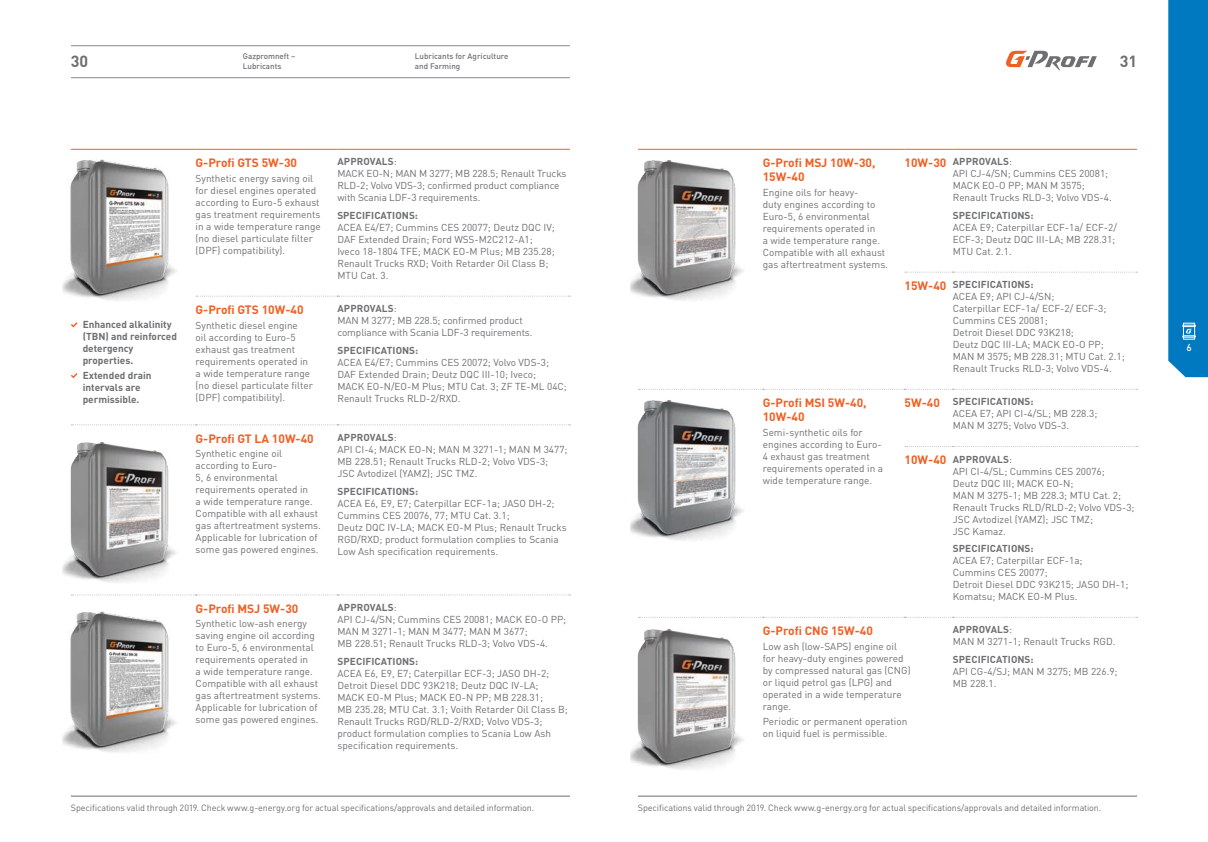
<style>
.page{position:relative;width:1208px;height:842px;background:#fff}
.page>*{position:absolute;margin:0;border:0;box-sizing:border-box;transform-origin:0 0}
.t1{font:700 16px "DIN Pro";color:#6d6f71}
.t2{font:700 12px/14.4px "DIN Pro";color:#f15f22}
.t3{font:10px/12px "DIN Pro";color:#6d6f71}
.t4{font:700 10px/12px "DIN Pro";color:#6d6f71}
.t5{font:500 10px "DIN Pro";color:#fff}
.t6{font:9px "DIN Pro";letter-spacing:-.015em;color:#6d6f71}
.t7{font:500 8px/9.6px "DIN Pro";color:#6d6f71}
.s1{font-weight:700}
.s2{font-weight:700;font-size:12px;color:#f15f22}
</style>
<div class="page">
<hr style="left:71px;top:796px;width:499px;height:1px;background:#6d6f71">
<hr style="left:638px;top:796px;width:499px;height:1px;background:#6d6f71">
<svg style="left:196px;top:296px;width:374px;height:1px"></svg>
<hr style="left:71px;top:149px;width:125px;height:1px;background:#f15f22">
<hr style="left:196px;top:149px;width:141px;height:1px;background:#f15f22">
<hr style="left:337px;top:149px;width:233px;height:1px;background:#f15f22">
<svg style="left:71px;top:424px;width:499px;height:1px"></svg>
<svg style="left:71px;top:594px;width:499px;height:1px"></svg>
<svg style="left:71px;top:322px;width:7px;height:5px"></svg>
<svg style="left:71px;top:373px;width:7px;height:5px"></svg>
<img style="left:63px;top:159px;width:114px;height:142px">
<img style="left:63px;top:442px;width:114px;height:141px">
<img style="left:63px;top:611px;width:114px;height:142px">
<img style="left:630px;top:160px;width:114px;height:141px">
<img style="left:630px;top:400px;width:114px;height:141px">
<img style="left:630px;top:629px;width:114px;height:141px">
<svg style="left:638px;top:389px;width:499px;height:1px"></svg>
<svg style="left:905px;top:446px;width:232px;height:1px"></svg>
<svg style="left:905px;top:272px;width:232px;height:1px"></svg>
<svg style="left:638px;top:617px;width:499px;height:1px"></svg>
<hr style="left:638px;top:149px;width:125px;height:1px;background:#f15f22">
<hr style="left:763px;top:149px;width:141px;height:1px;background:#f15f22">
<hr style="left:904px;top:149px;width:48px;height:1px;background:#f15f22">
<hr style="left:952px;top:149px;width:185px;height:1px;background:#f15f22">
<svg style="left:1006px;top:51px;width:90px;height:19px"></svg>
<div style="left:1168px;top:0;width:40px;height:377px;background:#0079c1"></div>
<hr style="left:71px;top:45px;width:499px;height:1px;background:#888a8d">
<hr style="left:71px;top:77px;width:499px;height:1px;background:#888a8d">
<p class="t7" style="left:243px;top:51px;width:54px">Gazpromneft –</p>
<p class="t7" style="left:415px;top:51px;width:95px">Lubricants for Agriculture and Farming</p>
<h1 class="t1" style="left:71px;top:50px;width:19px">30</h1>
<p class="t7" style="left:243px;top:61px;width:40px">Lubricants</p>
<h1 class="t1" style="left:1119px;top:50px;width:19px">31</h1>
<p class="t4" style="left:83px;top:318px;width:96px">Enhanced alkalinity (TBN) and reinforced detergency properties.</p>
<p class="t4" style="left:83px;top:369px;width:70px">Extended drain intervals are permissible.</p>
<p class="t2" style="left:196px;top:155px;width:103px">G-Profi GTS 5W-30</p>
<p class="t3" style="left:196px;top:172px;width:127px">Synthetic energy saving oil for diesel engines operated according to Euro-5 exhaust gas treatment requirements in a wide temperature range (no diesel particulate filter (DPF) compatibility).</p>
<p class="t2" style="left:196px;top:302px;width:109px">G-Profi GTS 10W-40</p>
<p class="t3" style="left:196px;top:319px;width:119px">Synthetic diesel engine<br>oil according to Euro-5 exhaust gas treatment requirements operated in a wide temperature range (no diesel particulate filter (DPF) compatibility).</p>
<p class="t2" style="left:196px;top:430px;width:120px">G-Profi GT LA 10W-40</p>
<p class="t3" style="left:196px;top:447px;width:127px">Synthetic engine oil according to Euro-<br>5, 6 environmental requirements operated in<br>a wide temperature range.<br>Compatible with all exhaust gas aftertreatment systems.<br>Applicable for lubrication of some gas powered engines.</p>
<p class="t3" style="left:337px;top:155px;width:231px"><span class="s1">APPROVALS</span>:<br>MACK EO-N; MAN M 3277; MB 228.5; Renault Trucks RLD-2; Volvo VDS-3; confirmed product compliance with Scania LDF-3 requirements.</p>
<p class="t4" style="left:337px;top:209px;width:82px">SPECIFICATIONS:</p>
<p class="t3" style="left:337px;top:221px;width:219px">ACEA E4/E7; Cummins CES 20077; Deutz DQC IV; DAF Extended Drain; Ford WSS-M2C212-A1; Iveco 18-1804 TFE; MACK EO-M Plus; MB 235.28; Renault Trucks RXD; Voith Retarder Oil Class B; MTU Cat. 3.</p>
<p class="t3" style="left:337px;top:302px;width:196px"><span class="s1">APPROVALS</span>:<br>MAN M 3277; MB 228.5; confirmed product compliance with Scania LDF-3 requirements.</p>
<p class="t4" style="left:337px;top:344px;width:82px">SPECIFICATIONS:</p>
<p class="t3" style="left:337px;top:356px;width:231px">ACEA E4/E7; Cummins CES 20072; Volvo VDS-3; DAF Extended Drain; Deutz DQC III-10; Iveco;<br>MACK EO-N/EO-M Plus; MTU Cat. 3; ZF TE-ML 04C; Renault Trucks RLD-2/RXD.</p>
<p class="t3" style="left:337px;top:431px;width:232px"><span class="s1">APPROVALS</span>:<br>API CI-4; MACK EO-N; MAN M 3271-1; MAN M 3477; MB 228.51; Renault Trucks RLD-2; Volvo VDS-3; JSC Avtodizel (YAMZ); JSC TMZ.</p>
<p class="t4" style="left:337px;top:485px;width:82px">SPECIFICATIONS:</p>
<p class="t3" style="left:337px;top:497px;width:231px">ACEA E6, E9, E7; Caterpillar ECF-1a; JASO DH-2; Cummins CES 20076, 77; MTU Cat. 3.1;<br>Deutz DQC IV-LA; MACK EO-M Plus; Renault Trucks RGD/RXD; product formulation complies to Scania Low Ash specification requirements.</p>
<p class="t2" style="left:196px;top:601px;width:104px">G-Profi MSJ 5W-30</p>
<p class="t3" style="left:196px;top:617px;width:127px">Synthetic low-ash energy saving engine oil according to Euro-5, 6 environmental requirements operated in<br>a wide temperature range.<br>Compatible with all exhaust gas aftertreatment systems.<br>Applicable for lubrication of some gas powered engines.</p>
<p class="t3" style="left:337px;top:601px;width:230px"><span class="s1">APPROVALS</span>:<br>API CJ-4/SN; Cummins CES 20081; MACK EO-O PP; MAN M 3271-1; MAN M 3477; MAN M 3677;<br>MB 228.51; Renault Trucks RLD-3; Volvo VDS-4.</p>
<p class="t4" style="left:337px;top:655px;width:82px">SPECIFICATIONS:</p>
<p class="t3" style="left:337px;top:667px;width:232px">ACEA E6, E9, E7; Caterpillar ECF-3; JASO DH-2; Detroit Diesel DDC 93K218; Deutz DQC IV-LA; MACK EO-M Plus; MACK EO-N PP; MB 228.31;<br>MB 235.28; MTU Cat. 3.1; Voith Retarder Oil Class B; Renault Trucks RGD/RLD-2/RXD; Volvo VDS-3; product formulation complies to Scania Low Ash specification requirements.</p>
<p class="t6" style="left:71px;top:802px;width:465px">Specifications valid through 2019. Check www.g-energy.org for actual specifications/approvals and detailed information.</p>
<p class="t2" style="left:763px;top:155px;width:114px">G-Profi MSJ 10W-30,<br>15W-40</p>
<p class="t3" style="left:763px;top:186px;width:127px">Engine oils for heavy-<br>duty engines according to<br>Euro-5, 6 environmental requirements operated in<br>a wide temperature range.<br>Compatible with all exhaust gas aftertreatment systems.</p>
<p class="t2" style="left:763px;top:395px;width:105px">G-Profi MSI 5W-40,<br>10W-40</p>
<p class="t3" style="left:763px;top:426px;width:122px">Semi-synthetic oils for engines according to Euro-<br>4 exhaust gas treatment requirements operated in a wide temperature range.</p>
<p class="t3" style="left:952px;top:155px;width:160px;text-indent:-48px"><span class="s2">10W-30</span> <span class="s1">APPROVALS</span>:<br>API CJ-4/SN; Cummins CES 20081;<br>MACK EO-O PP; MAN M 3575;<br>Renault Trucks RLD-3; Volvo VDS-4.</p>
<p class="t4" style="left:952px;top:209px;width:82px">SPECIFICATIONS:</p>
<p class="t3" style="left:952px;top:221px;width:166px">ACEA E9; Caterpillar ECF-1a/ ECF-2/<br>ECF-3; Deutz DQC III-LA; MB 228.31;<br>MTU Cat. 2.1.</p>
<p class="t3" style="left:952px;top:278px;width:173px;text-indent:-48px"><span class="s2">15W-40</span> <span class="s1">SPECIFICATIONS:<br></span>ACEA E9; API CJ-4/SN;<br>Caterpillar ECF-1a/ ECF-2/ ECF-3;<br>Cummins CES 20081;<br>Detroit Diesel DDC 93K218;<br>Deutz DQC III-LA; MACK EO-O PP;<br>MAN M 3575; MB 228.31; MTU Cat. 2.1;<br>Renault Trucks RLD-3; Volvo VDS-4.</p>
<p class="t3" style="left:952px;top:395px;width:146px;text-indent:-48px"><span class="s2">5W-40</span> <span class="s1">SPECIFICATIONS:<br></span>ACEA E7; API CI-4/SL; MB 228.3;<br>MAN M 3275; Volvo VDS-3.</p>
<p class="t3" style="left:952px;top:453px;width:183px;text-indent:-48px"><span class="s2">10W-40</span> <span class="s1">APPROVALS</span>:<br>API CI-4/SL; Cummins CES 20076;<br>Deutz DQC III; MACK EO-N;<br>MAN M 3275-1; MB 228.3; MTU Cat. 2;<br>Renault Trucks RLD/RLD-2; Volvo VDS-3;<br>JSC Avtodizel (YAMZ); JSC TMZ;<br>JSC Kamaz.</p>
<p class="t4" style="left:952px;top:542px;width:82px">SPECIFICATIONS:</p>
<p class="t3" style="left:952px;top:554px;width:177px">ACEA E7; Caterpillar ECF-1a;<br>Cummins CES 20077;<br>Detroit Diesel DDC 93K215; JASO DH-1;<br>Komatsu; MACK EO-M Plus.</p>
<p class="t2" style="left:763px;top:623px;width:112px">G-Profi CNG 15W-40</p>
<p class="t3" style="left:763px;top:640px;width:149px">Low ash (low-SAPS) engine oil for heavy-duty engines powered by compressed natural gas (CNG) or liquid petrol gas (LPG) and operated in a wide temperature range.</p>
<p class="t3" style="left:763px;top:715px;width:146px">Periodic or permanent operation on liquid fuel is permissible.</p>
<p class="t3" style="left:952px;top:623px;width:164px"><span class="s1">APPROVALS</span>:<br>MAN M 3271-1; Renault Trucks RGD.</p>
<p class="t4" style="left:952px;top:653px;width:82px">SPECIFICATIONS:</p>
<p class="t3" style="left:952px;top:665px;width:166px">API CG-4/SJ; MAN M 3275; MB 226.9;<br>MB 228.1.</p>
<p class="t6" style="left:638px;top:802px;width:465px">Specifications valid through 2019. Check www.g-energy.org for actual specifications/approvals and detailed information.</p>
<p class="t5" style="left:1186px;top:341px;width:7px">6</p>
</div>
